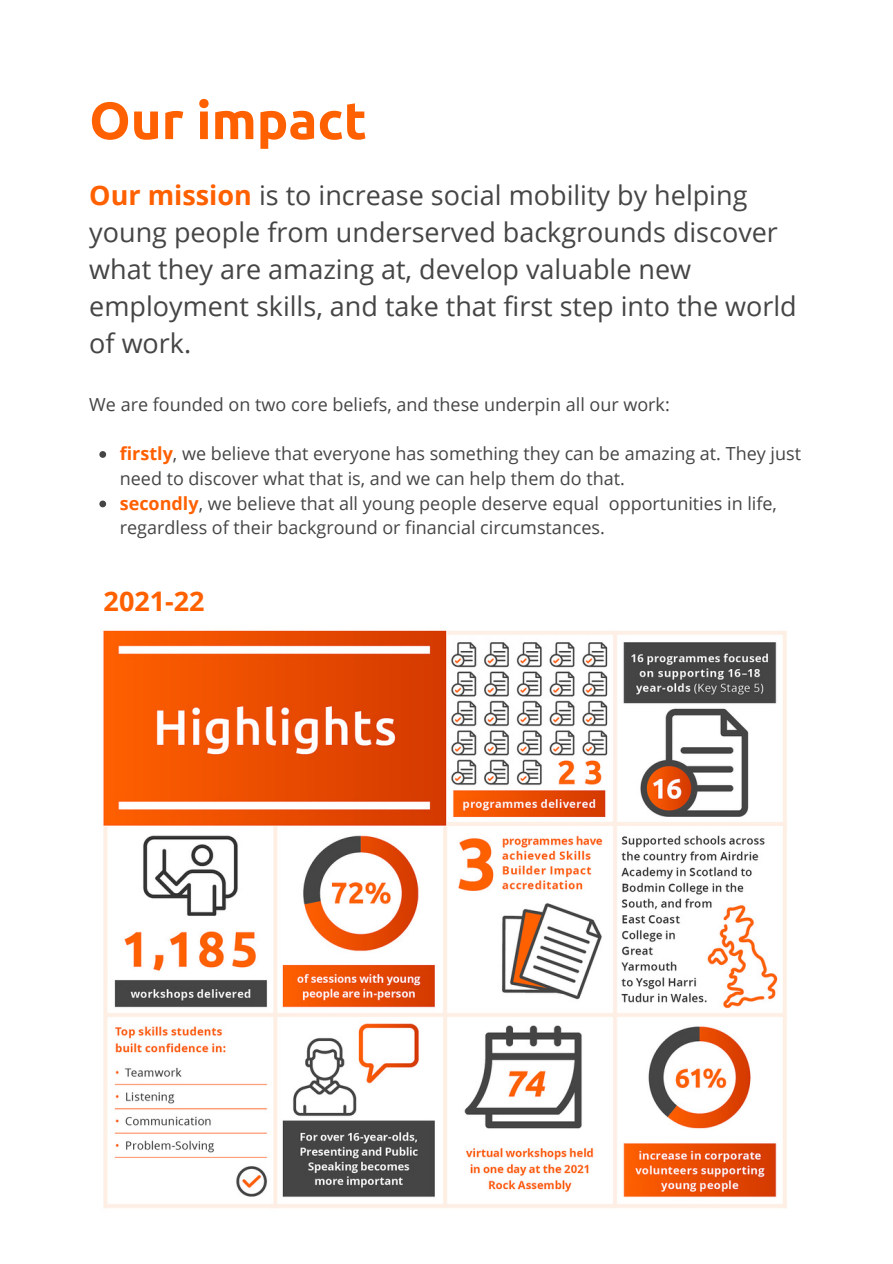
<style>
.page{position:relative;width:893px;height:1264px;background:#fff}
.page>*{position:absolute;margin:0;border:0;box-sizing:border-box;transform-origin:0 0}
.t1{font:700 52.5px "Ubuntu";color:#ff6000}
.t2{font:27px/37px "Open Sans";color:#454545}
.t3{font:700 27px "Open Sans";color:#ff6000}
.t4{font:18px/24.8px "Open Sans";color:#454545}
.s1{font-weight:700;color:#ff6000}
</style>
<div class="page">
<svg style="left:99px;top:451px;width:7px;height:7px"></svg>
<svg style="left:99px;top:500px;width:7px;height:7px"></svg>
<img style="left:103px;top:630px;width:684px;height:578px">
<p class="t1" style="left:89px;top:90px;width:279px">Our impact</p>
<p class="t2" style="left:89px;top:176px;width:709px"><span class="s1">Our mission</span> is to increase social mobility by helping young people from underserved backgrounds discover what they are amazing at, develop valuable new employment skills, and take that first step into the world of work.</p>
<p class="t4" style="left:89px;top:391px;width:582px">We are founded on two core beliefs, and these underpin all our work:</p>
<p class="t4" style="left:120px;top:441px;width:682px"><span class="s1">firstly</span>, we believe that everyone has something they can be amazing at. They just need to discover what that is, and we can help them do that.</p>
<p class="t4" style="left:120px;top:490px;width:658px"><span class="s1">secondly</span>, we believe that all young people deserve equal opportunities in life, regardless of their background or financial circumstances.</p>
<p class="t3" style="left:104px;top:582px;width:102px">2021-22</p>
</div>
